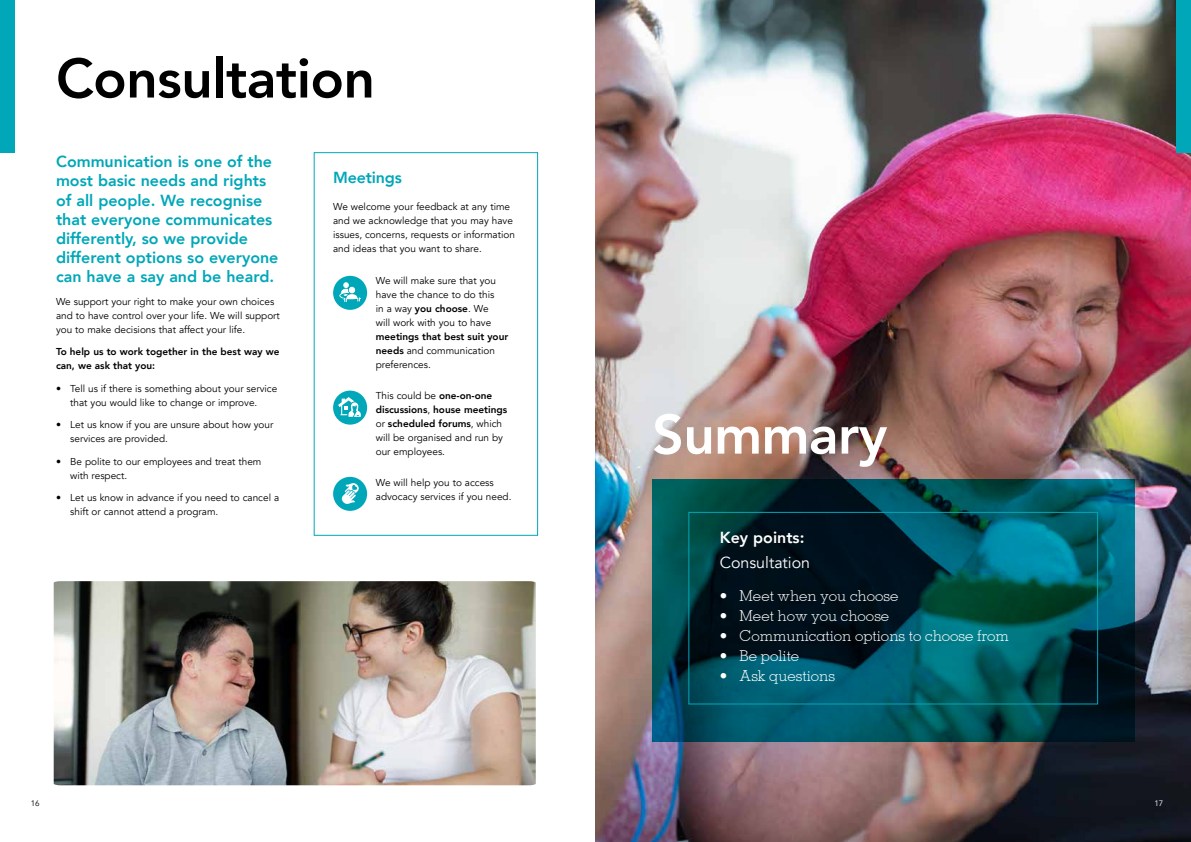
<style>
.page{position:relative;width:1191px;height:842px;background:#fff}
.page>*{position:absolute;margin:0;border:0;box-sizing:border-box;transform-origin:0 0}
.t1{font:800 55px "Avenir";letter-spacing:-.01em;color:#000}
.t2{font:800 55px "Avenir";letter-spacing:-.01em;color:#fff}
.t3{font:800 16px/19.2px "Avenir";color:#00a7b8}
.t4{font:16px "Avenir";color:#fff}
.t5{font:800 16px "Avenir";color:#fff}
.t6{font:300 15px "Memphis";color:#fff}
.t7{font:10px/14px "Avenir";color:#000}
.t8{font:800 10px/14px "Avenir";color:#000}
.t9{font:8px "Avenir";color:#000}
.t10{font:8px "Avenir";color:#fff}
.s1{font-weight:800}
.s2{font-weight:400}
</style>
<div class="page">
<div style="left:0;top:0;width:14px;height:152px;background:#00a7b8"></div>
<div style="left:314px;top:152px;width:224px;height:384px;border:1px solid #00a7b8"></div>
<div style="left:333px;top:276px;width:34px;height:34px;background:#00a7b8;border-radius:50%"></div>
<svg style="left:339px;top:282px;width:22px;height:20px"></svg>
<div style="left:333px;top:391px;width:34px;height:34px;background:#00a7b8;border-radius:50%"></div>
<svg style="left:338px;top:397px;width:23px;height:20px"></svg>
<div style="left:333px;top:477px;width:34px;height:34px;background:#00a7b8;border-radius:50%"></div>
<svg style="left:341px;top:483px;width:18px;height:21px"></svg>
<img style="left:54px;top:581px;width:482px;height:204px">
<img style="left:595px;top:0;width:596px;height:842px">
<div style="left:1176px;top:0;width:15px;height:152px;background:#00a7b8"></div>
<svg style="left:652px;top:479px;width:482px;height:262px;background:#00434d"></svg>
<div style="left:688px;top:512px;width:410px;height:192px;border:1px solid #00a7b8"></div>
<h1 class="t1" style="left:56px;top:36px;width:320px">Consultation</h1>
<h2 class="t3" style="left:56px;top:152px;width:224px">Communication is one of the most basic needs and rights of all people. We recognise that everyone communicates differently, so we provide different options so everyone can have a say and be heard.</h2>
<p class="t7" style="left:56px;top:295px;width:225px">We support your right to make your own choices and to have control over your life. We will support you to make decisions that affect your life.</p>
<p class="t8" style="left:56px;top:345px;width:225px">To help us to work together in the best way we can, we ask that you:</p>
<p class="t7" style="left:56px;top:382px;width:223px;text-align:center">• Tell us if there is something about your service that you would like to change or improve.</p>
<p class="t7" style="left:70px;top:418px;width:205px;text-indent:-14px">• Let us know if you are unsure about how your services are provided.</p>
<p class="t7" style="left:70px;top:455px;width:193px;text-indent:-14px">• Be polite to our employees and treat them with respect.</p>
<p class="t7" style="left:70px;top:491px;width:210px;text-indent:-14px">• Let us know in advance if you need to cancel a shift or cannot attend a program.</p>
<h2 class="t3" style="left:333px;top:168px;width:70px">Meetings</h2>
<p class="t7" style="left:333px;top:199px;width:183px">We welcome your feedback at any time and we acknowledge that you may have issues, concerns, requests or information and ideas that you want to share.</p>
<p class="t7" style="left:376px;top:274px;width:122px">We will make sure that you have the chance to do this in a way <span class="s1">you choose</span>. We will work with you to have</p>
<p class="t8" style="left:376px;top:330px;width:134px">meetings that best suit your needs <span class="s2">and communication preferences.</span></p>
<p class="t7" style="left:376px;top:389px;width:133px">This could be <span class="s1">one-on-one discussions</span>, <span class="s1">house meetings </span>or <span class="s1">scheduled forums</span>, which will be organised and run by our employees.</p>
<p class="t7" style="left:376px;top:476px;width:137px">We will help you to access advocacy services if you need.</p>
<p class="t9" style="left:31px;top:799px;width:10px">16</p>
<h1 class="t2" style="left:652px;top:392px;width:237px">Summary</h1>
<h2 class="t5" style="left:720px;top:525px;width:86px">Key points:</h2>
<h2 class="t4" style="left:720px;top:553px;width:92px">Consultation</h2>
<h3 class="t6" style="left:720px;top:586px;width:180px">• Meet when you choose</h3>
<h3 class="t6" style="left:720px;top:606px;width:171px">• Meet how you choose</h3>
<h3 class="t6" style="left:720px;top:626px;width:291px">• Communication options to choose from</h3>
<h3 class="t6" style="left:720px;top:646px;width:81px">• Be polite</h3>
<h3 class="t6" style="left:720px;top:666px;width:117px">• Ask questions</h3>
<p class="t10" style="left:1154px;top:799px;width:10px">17</p>
</div>
